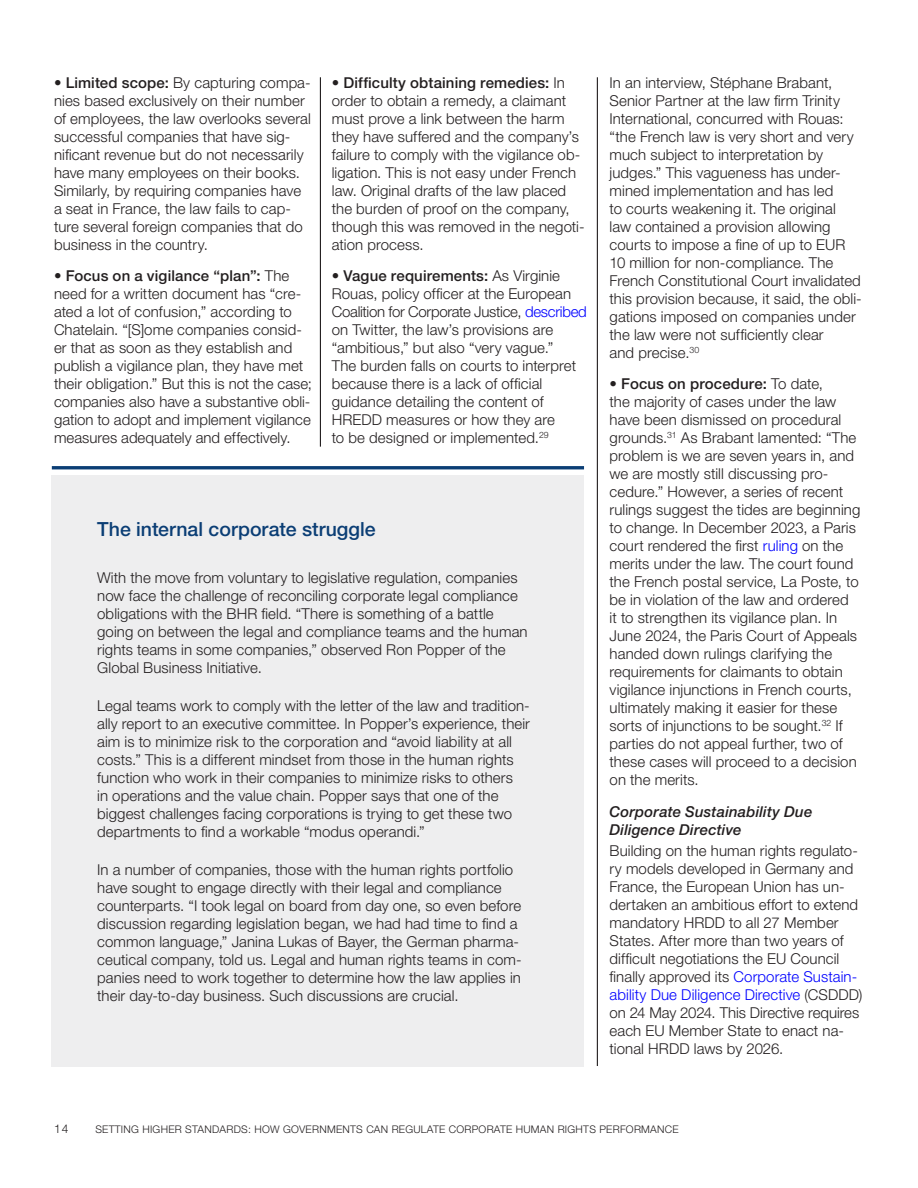
<style>
.page{position:relative;width:918px;height:1188px;background:#fff}
.page>*{position:absolute;margin:0;border:0;box-sizing:border-box;transform-origin:0 0}
.t1{font:500 19.5px "Helvetica Neue LT Pro";color:#0b3e75}
.t2{font:300 15px/18px "Helvetica Neue LT Pro";letter-spacing:.005em;color:#231f20}
.t3{font:italic 500 15px/18px "Helvetica Neue LT Pro";letter-spacing:.01em;color:#231f20}
.t4{font:300 12px "Helvetica Neue LT Pro";color:#231f20}
.t5{font:300 10.5px "Helvetica Neue LT Pro";letter-spacing:.025em;color:#231f20}
.s1{font-weight:500}
.s2{color:#00f}
</style>
<div class="page">
<hr style="left:597px;top:77px;width:1px;height:989px;background:#231f20">
<hr style="left:320px;top:77px;width:1px;height:370px;background:#231f20">
<div style="left:52px;top:475px;width:532px;height:592px;background:#eeeeef"></div>
<hr style="left:52px;top:466px;width:532px;height:3px;background:#0b3e75">
<p class="t2" style="left:54px;top:73px;width:258px">• <span class="s1">Limited scope:</span> By capturing compa&shy;nies based exclusively on their number of employees, the law overlooks several successful companies that have sig&shy;nificant revenue but do not necessarily have many employees on their books.<br>Similarly, by requiring companies have a seat in France, the law fails to cap&shy;ture several foreign companies that do business in the country.</p>
<p class="t2" style="left:54px;top:267px;width:259px">• <span class="s1">Focus on a vigilance “plan”:</span> The need for a written document has “cre&shy;ated a lot of confusion,” according to Chatelain. “[S]ome companies consid&shy;er that as soon as they establish and publish a vigilance plan, they have met their obligation.” But this is not the case; companies also have a substantive obli&shy;gation to adopt and implement vigilance measures adequately and effectively.</p>
<p class="t2" style="left:332px;top:73px;width:254px">• <span class="s1">Difficulty obtaining remedies:</span> In order to obtain a remedy, a claimant must prove a link between the harm they have suffered and the company’s failure to comply with the vigilance ob&shy;ligation. This is not easy under French law. Original drafts of the law placed the burden of proof on the company, though this was removed in the negoti&shy;ation process.</p>
<p class="t2" style="left:332px;top:267px;width:257px">• <span class="s1">Vague requirements:</span> As Virginie Rouas, policy officer at the European Coalition for Corporate Justice, <span class="s2">described </span>on Twitter, the law’s provisions are “ambitious,” but also “very vague.”<br>The burden falls on courts to interpret because there is a lack of official guidance detailing the content of HREDD measures or how they are<br>to be designed or implemented.<sup>29</sup></p>
<p class="t1" style="left:97px;top:518px;width:280px">The internal corporate struggle</p>
<p class="t2" style="left:97px;top:568px;width:432px">With the move from voluntary to legislative regulation, companies now face the challenge of reconciling corporate legal compliance obligations with the BHR field. “There is something of a battle going on between the legal and compliance teams and the human rights teams in some companies,” observed Ron Popper of the Global Business Initiative.</p>
<p class="t2" style="left:97px;top:696px;width:434px">Legal teams work to comply with the letter of the law and tradition&shy;ally report to an executive committee. In Popper’s experience, their aim is to minimize risk to the corporation and “avoid liability at all costs.” This is a different mindset from those in the human rights function who work in their companies to minimize risks to others<br>in operations and the value chain. Popper says that one of the biggest challenges facing corporations is trying to get these two departments to find a workable “modus operandi.”</p>
<p class="t2" style="left:97px;top:860px;width:426px">In a number of companies, those with the human rights portfolio have sought to engage directly with their legal and compliance counterparts. “I took legal on board from day one, so even before discussion regarding legislation began, we had had time to find a common language,” Janina Lukas of Bayer, the German pharma&shy;ceutical company, told us. Legal and human rights teams in com&shy;panies need to work together to determine how the law applies in their day-to-day business. Such discussions are crucial.</p>
<p class="t2" style="left:610px;top:73px;width:254px">In an interview, Stéphane Brabant, Senior Partner at the law firm Trinity International, concurred with Rouas: “the French law is very short and very much subject to interpretation by judges.” This vagueness has under&shy;mined implementation and has led<br>to courts weakening it. The original<br>law contained a provision allowing courts to impose a fine of up to EUR 10 million for non-compliance. The French Constitutional Court invalidated this provision because, it said, the obli&shy;gations imposed on companies under the law were not sufficiently clear<br>and precise.<sup>30</sup></p>
<p class="t2" style="left:610px;top:375px;width:252px">• <span class="s1">Focus on procedure:</span> To date,<br>the majority of cases under the law have been dismissed on procedural grounds.<sup>31</sup> As Brabant lamented: “The problem is we are seven years in, and we are mostly still discussing pro&shy;cedure.” However, a series of recent rulings suggest the tides are beginning to change. In December 2023, a Paris court rendered the first <span class="s2">ruling</span> on the merits under the law. The court found the French postal service, La Poste, to be in violation of the law and ordered<br>it to strengthen its vigilance plan. In June 2024, the Paris Court of Appeals handed down rulings clarifying the requirements for claimants to obtain vigilance injunctions in French courts, ultimately making it easier for these sorts of injunctions to be sought.<sup>32</sup> If parties do not appeal further, two of these cases will proceed to a decision on the merits.</p>
<p class="t3" style="left:610px;top:802px;width:204px">Corporate Sustainability Due<br>Diligence Directive</p>
<p class="t2" style="left:610px;top:842px;width:255px">Building on the human rights regulato&shy;ry models developed in Germany and France, the European Union has un&shy;dertaken an ambitious effort to extend mandatory HRDD to all 27 Member States. After more than two years of difficult negotiations the EU Council finally approved its <span class="s2">Corporate Sustain&shy;ability Due Diligence Directive</span> (CSDDD) on 24 May 2024. This Directive requires each EU Member State to enact na&shy;tional HRDD laws by 2026.</p>
<p class="t4" style="left:54px;top:1122px;width:16px">14</p>
<p class="t5" style="left:95px;top:1123px;width:585px">SETTING HIGHER STANDARDS: HOW GOVERNMENTS CAN REGULATE CORPORATE HUMAN RIGHTS PERFORMANCE</p>
</div>
